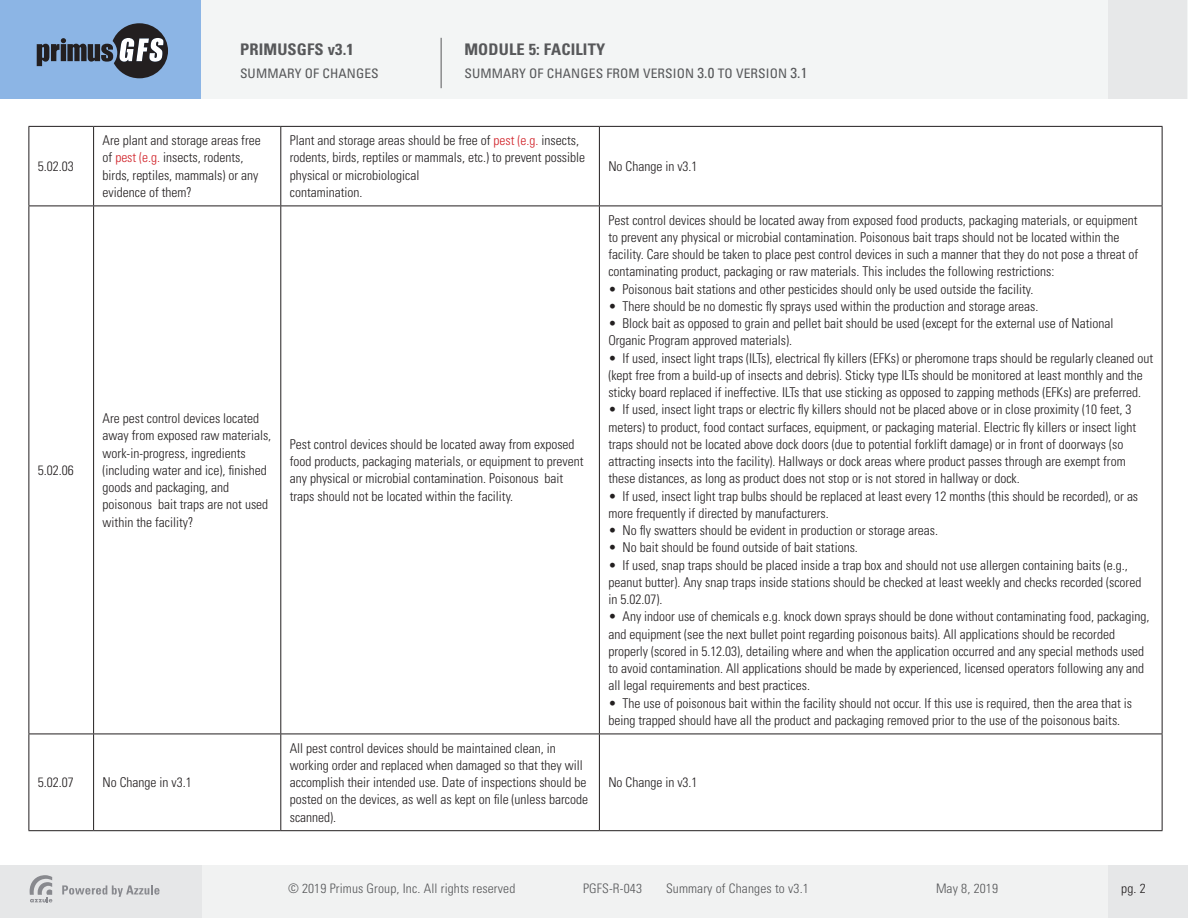
<style>
.page{position:relative;width:1188px;height:918px;background:#fff}
.page>*{position:absolute;margin:0;border:0;box-sizing:border-box;transform-origin:0 0}
.t1{font:700 condensed 16.05px "Univers LT Std";letter-spacing:.01em;color:#57585a}
.t2{font:300 condensed 13.5px/17.2px "Univers LT Std";color:#231f20}
.t3{font:300 condensed 13.05px "Univers LT Std";letter-spacing:.01em;color:#57585a}
.t4{font:condensed 13.05px "Univers LT Std";letter-spacing:.01em;color:#57585a}
.t5{font:300 condensed 13.05px "Univers LT Std";color:#231f20}
.s1{font-size:14.55px}
.s2{color:#d1232a}
</style>
<div class="page">
<div style="left:0;top:865px;width:924px;height:53px;background:#f1f2f2"></div>
<div style="left:0;top:865px;width:201px;height:53px;background:#e6e7e8"></div>
<svg style="left:62px;top:885px;width:98px;height:12px"></svg>
<svg style="left:30px;top:875px;width:22px;height:27px"></svg>
<div style="left:573px;top:865px;width:615px;height:53px;background:#f1f2f2"></div>
<div style="left:1109px;top:865px;width:79px;height:53px;background:#e6e7e8"></div>
<div style="left:0;top:0;width:833px;height:99px;background:#f3f5f5"></div>
<div style="left:0;top:0;width:201px;height:99px;background:#8cb5e5"></div>
<svg style="left:37px;top:23px;width:131px;height:55px"></svg>
<div style="left:603px;top:0;width:584px;height:99px;background:#f3f5f5"></div>
<div style="left:1108px;top:0;width:79px;height:99px;background:#e7e8e9"></div>
<hr style="left:441px;top:38px;width:1px;height:50px;background:#57585a">
<hr style="left:28px;top:126px;width:66px;height:1px;background:#231f20">
<hr style="left:28px;top:127px;width:1px;height:79px;background:#231f20">
<hr style="left:94px;top:126px;width:187px;height:1px;background:#231f20">
<hr style="left:93px;top:127px;width:1px;height:79px;background:#231f20">
<hr style="left:281px;top:126px;width:318px;height:1px;background:#231f20">
<hr style="left:280px;top:127px;width:1px;height:79px;background:#231f20">
<hr style="left:599px;top:126px;width:563px;height:1px;background:#231f20">
<hr style="left:599px;top:127px;width:1px;height:79px;background:#231f20">
<hr style="left:1162px;top:127px;width:1px;height:79px;background:#231f20">
<hr style="left:28px;top:206px;width:66px;height:1px;background:#231f20">
<hr style="left:28px;top:206px;width:1px;height:528px;background:#231f20">
<hr style="left:94px;top:206px;width:187px;height:1px;background:#231f20">
<hr style="left:93px;top:206px;width:1px;height:528px;background:#231f20">
<hr style="left:281px;top:206px;width:318px;height:1px;background:#231f20">
<hr style="left:280px;top:206px;width:1px;height:528px;background:#231f20">
<hr style="left:599px;top:206px;width:563px;height:1px;background:#231f20">
<hr style="left:599px;top:206px;width:1px;height:528px;background:#231f20">
<hr style="left:1162px;top:206px;width:1px;height:528px;background:#231f20">
<hr style="left:28px;top:734px;width:66px;height:1px;background:#231f20">
<hr style="left:28px;top:734px;width:1px;height:96px;background:#231f20">
<hr style="left:94px;top:734px;width:187px;height:1px;background:#231f20">
<hr style="left:93px;top:734px;width:1px;height:96px;background:#231f20">
<hr style="left:281px;top:734px;width:318px;height:1px;background:#231f20">
<hr style="left:280px;top:734px;width:1px;height:96px;background:#231f20">
<hr style="left:599px;top:734px;width:563px;height:1px;background:#231f20">
<hr style="left:599px;top:734px;width:1px;height:96px;background:#231f20">
<hr style="left:1162px;top:734px;width:1px;height:96px;background:#231f20">
<hr style="left:28px;top:830px;width:66px;height:1px;background:#231f20">
<hr style="left:94px;top:830px;width:187px;height:1px;background:#231f20">
<hr style="left:281px;top:830px;width:318px;height:1px;background:#231f20">
<hr style="left:599px;top:830px;width:563px;height:1px;background:#231f20">
<p class="t2" style="left:38px;top:158px;width:37px">5.02.03</p>
<p class="t2" style="left:38px;top:461px;width:37px">5.02.06</p>
<p class="t1" style="left:240px;top:40px;width:115px">PRIMUSGFS v3.1</p>
<p class="t4" style="left:240px;top:65px;width:140px">SUMMARY OF CHANGES</p>
<p class="t1" style="left:464px;top:40px;width:142px">MODULE 5: FACILITY</p>
<p class="t4" style="left:464px;top:65px;width:345px">SUMMARY OF CHANGES FROM VERSION <span class="s1">3.0</span> TO VERSION <span class="s1">3.1</span></p>
<p class="t2" style="left:103px;top:132px;width:160px">Are plant and storage areas free of <span class="s2">pest (e.g.</span> insects, rodents, birds, reptiles, mammals) or any evidence of them?</p>
<p class="t2" style="left:290px;top:132px;width:297px">Plant and storage areas should be free of <span class="s2">pest (e.g.</span> insects, rodents, birds, reptiles or mammals, etc.) to prevent possible physical or microbiological<br>contamination.</p>
<p class="t2" style="left:103px;top:410px;width:170px">Are pest control devices located away from exposed raw materials, work-in-progress, ingredients (including water and ice), finished goods and packaging, and poisonous bait traps are not used within the facility?</p>
<p class="t2" style="left:290px;top:436px;width:295px">Pest control devices should be located away from exposed food products, packaging materials, or equipment to prevent any physical or microbial contamination. Poisonous bait traps should not be located within the facility.</p>
<p class="t2" style="left:608px;top:158px;width:91px">No Change in v3.1</p>
<p class="t2" style="left:608px;top:211px;width:532px">Pest control devices should be located away from exposed food products, packaging materials, or equipment to prevent any physical or microbial contamination. Poisonous bait traps should not be located within the facility. Care should be taken to place pest control devices in such a manner that they do not pose a threat of contaminating product, packaging or raw materials. This includes the following restrictions:</p>
<p class="t2" style="left:608px;top:280px;width:426px">• Poisonous bait stations and other pesticides should only be used outside the facility.</p>
<p class="t2" style="left:608px;top:298px;width:432px">• There should be no domestic fly sprays used within the production and storage areas.</p>
<p class="t2" style="left:608px;top:315px;width:507px">• Block bait as opposed to grain and pellet bait should be used (except for the external use of National<br>Organic Program approved materials).</p>
<p class="t2" style="left:608px;top:349px;width:546px">• If used, insect light traps (ILTs), electrical fly killers (EFKs) or pheromone traps should be regularly cleaned out (kept free from a build-up of insects and debris). Sticky type ILTs should be monitored at least monthly and the sticky board replaced if ineffective. ILTs that use sticking as opposed to zapping methods (EFKs) are preferred.</p>
<p class="t2" style="left:608px;top:401px;width:529px">• If used, insect light traps or electric fly killers should not be placed above or in close proximity (10 feet, 3 meters) to product, food contact surfaces, equipment, or packaging material. Electric fly killers or insect light traps should not be located above dock doors (due to potential forklift damage) or in front of doorways (so attracting insects into the facility). Hallways or dock areas where product passes through are exempt from these distances, as long as product does not stop or is not stored in hallway or dock.</p>
<p class="t2" style="left:608px;top:487px;width:531px">• If used, insect light trap bulbs should be replaced at least every 12 months (this should be recorded), or as more frequently if directed by manufacturers.</p>
<p class="t2" style="left:608px;top:522px;width:331px">• No fly swatters should be evident in production or storage areas.</p>
<p class="t2" style="left:608px;top:539px;width:251px">• No bait should be found outside of bait stations.</p>
<p class="t2" style="left:608px;top:556px;width:534px">• If used, snap traps should be placed inside a trap box and should not use allergen containing baits (e.g., peanut butter). Any snap traps inside stations should be checked at least weekly and checks recorded (scored in 5.02.07).</p>
<p class="t2" style="left:608px;top:608px;width:543px">• Any indoor use of chemicals e.g. knock down sprays should be done without contaminating food, packaging, and equipment (see the next bullet point regarding poisonous baits). All applications should be recorded properly (scored in 5.12.03), detailing where and when the application occurred and any special methods used to avoid contamination. All applications should be made by experienced, licensed operators following any and all legal requirements and best practices.</p>
<p class="t2" style="left:608px;top:694px;width:525px">• The use of poisonous bait within the facility should not occur. If this use is required, then the area that is being trapped should have all the product and packaging removed prior to the use of the poisonous baits.</p>
<p class="t2" style="left:38px;top:774px;width:37px">5.02.07</p>
<p class="t2" style="left:103px;top:774px;width:91px">No Change in v3.1</p>
<p class="t2" style="left:290px;top:739px;width:300px">All pest control devices should be maintained clean, in working order and replaced when damaged so that they will accomplish their intended use. Date of inspections should be posted on the devices, as well as kept on file (unless barcode scanned).</p>
<p class="t2" style="left:608px;top:774px;width:91px">No Change in v3.1</p>
<p class="t3" style="left:288px;top:881px;width:229px">© 2019 Primus Group, Inc. All rights reserved</p>
<p class="t3" style="left:583px;top:881px;width:60px">PGFS-R-043</p>
<p class="t3" style="left:666px;top:881px;width:144px">Summary of Changes to v3.1</p>
<p class="t3" style="left:936px;top:881px;width:64px">May 8, 2019</p>
<p class="t5" style="left:1121px;top:881px;width:26px">pg. 2</p>
</div>
